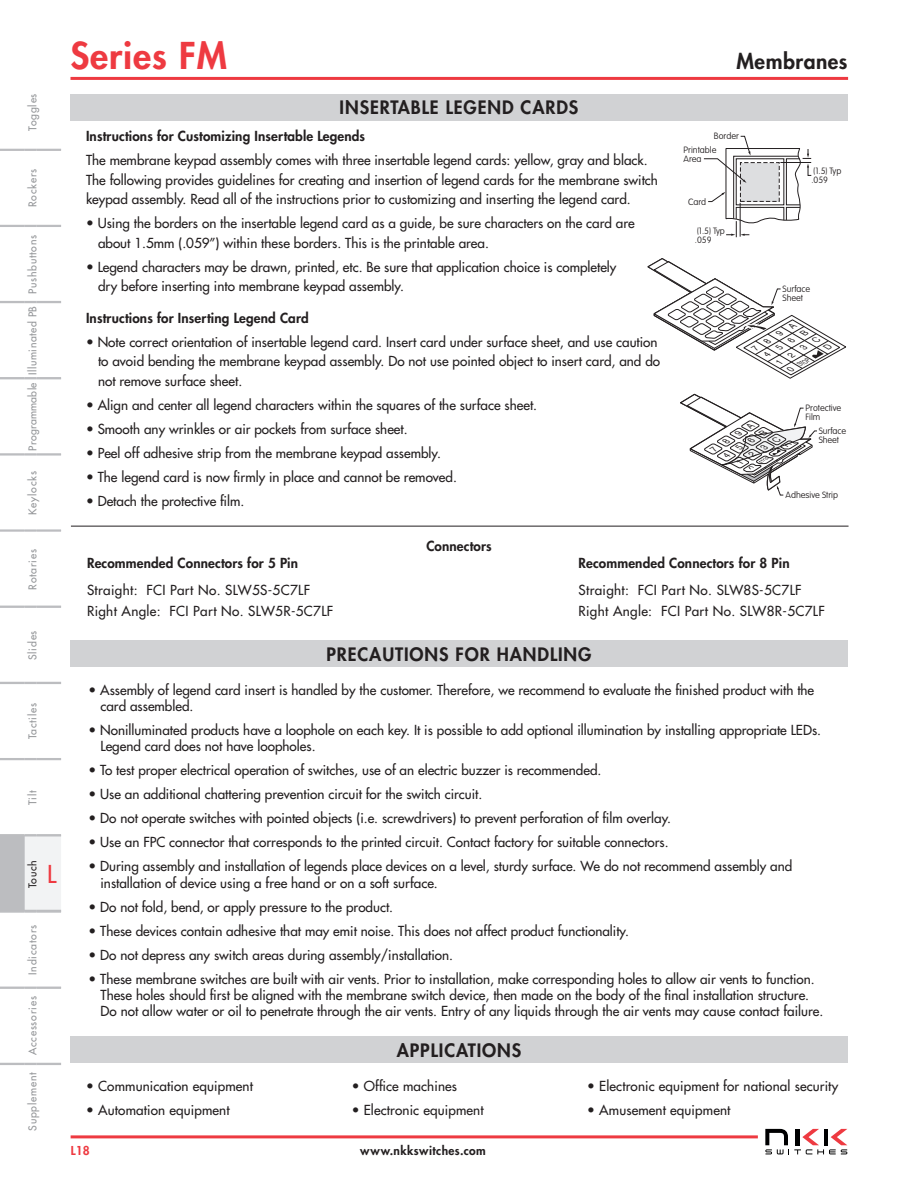
<style>
.page{position:relative;width:918px;height:1188px;background:#fff}
.page>*{position:absolute;margin:0;border:0;box-sizing:border-box;transform-origin:0 0}
.t1{font:800 36px "Futura Std";letter-spacing:.025em;color:#ee3a41}
.t2{font:500 24px "Futura Std";color:#ee3a41}
.t3{font:800 21px "Futura Std";letter-spacing:.025em;color:#231f20}
.t4{font:800 18px "Futura Std";letter-spacing:.05em;color:#231f20}
.t5{font:500 13.5px/19.5px "Futura Std";color:#231f20}
.t6{font:800 13.5px "Futura Std";letter-spacing:.01em;color:#231f20}
.t7{font:500 13.5px/21px "Futura Std";letter-spacing:.025em;color:#231f20}
.t8{font:800 12px "Futura Std";letter-spacing:.035em;color:#231f20}
.t9{font:800 12px "Futura Std";color:#ee3a41}
.t10{font:500 10.5px "Futura Std";letter-spacing:.075em;color:#939598}
.t11{font:500 10.5px "Futura Std";letter-spacing:.05em;color:#939598}
.t12{font:500 10.5px "Futura Std";letter-spacing:.025em;color:#939598}
.t13{font:500 10.5px "Futura Std";letter-spacing:.075em;color:#231f20}
.t14{font:100 9px/9px "VAG Rounded";color:#231f20}
.t15{font:italic 6.6px "Helvetica";color:#231f20;scale:.7 1}
</style>
<div class="page">
<hr style="left:71px;top:77px;width:777px;height:3px;background:#ee3a41">
<svg style="left:765px;top:1129px;width:82px;height:25px"></svg>
<hr style="left:71px;top:1135px;width:687px;height:3px;background:#ee3a41">
<svg style="left:25px;top:987px;width:12px;height:2px"></svg>
<hr style="left:37px;top:987px;width:24px;height:2px;background:#bcbdc0">
<hr style="left:0;top:987px;width:25px;height:2px;background:#bcbdc0">
<svg style="left:0;top:1063px;width:61px;height:2px"></svg>
<hr style="left:37px;top:454px;width:24px;height:2px;background:#bcbdc0">
<hr style="left:37px;top:529px;width:24px;height:2px;background:#bcbdc0">
<hr style="left:0;top:454px;width:25px;height:2px;background:#bcbdc0">
<hr style="left:0;top:529px;width:25px;height:2px;background:#bcbdc0">
<svg style="left:25px;top:529px;width:12px;height:3px"></svg>
<hr style="left:37px;top:530px;width:24px;height:2px;background:#bcbdc0">
<hr style="left:0;top:530px;width:25px;height:2px;background:#bcbdc0">
<svg style="left:0;top:301px;width:61px;height:2px"></svg>
<svg style="left:25px;top:606px;width:12px;height:2px"></svg>
<hr style="left:37px;top:606px;width:24px;height:2px;background:#bcbdc0">
<hr style="left:0;top:606px;width:25px;height:2px;background:#bcbdc0">
<svg style="left:0;top:682px;width:61px;height:2px"></svg>
<svg style="left:25px;top:453px;width:12px;height:3px"></svg>
<hr style="left:37px;top:453px;width:24px;height:2px;background:#bcbdc0">
<svg style="left:0;top:377px;width:61px;height:2px"></svg>
<hr style="left:0;top:453px;width:25px;height:2px;background:#bcbdc0">
<svg style="left:0;top:225px;width:61px;height:2px"></svg>
<svg style="left:0;top:834px;width:61px;height:79px"></svg>
<hr style="left:37px;top:834px;width:24px;height:2px;background:#bcbdc0">
<svg style="left:0;top:758px;width:61px;height:2px"></svg>
<hr style="left:0;top:834px;width:25px;height:2px;background:#bcbdc0">
<svg style="left:0;top:149px;width:61px;height:2px"></svg>
<svg style="left:704px;top:136px;width:108px;height:101px"></svg>
<hr style="left:71px;top:526px;width:778px;height:1px;background:#231f20">
<div style="left:70px;top:94px;width:778px;height:27px;background:#d1d2d4"></div>
<div style="left:70px;top:1036px;width:778px;height:27px;background:#d1d2d4"></div>
<div style="left:70px;top:640px;width:778px;height:27px;background:#d1d2d4"></div>
<svg style="left:680px;top:394px;width:137px;height:101px"></svg>
<svg style="left:647px;top:258px;width:199px;height:121px"></svg>
<p class="t10" style="left:27px;top:131px;width:39px;rotate:-90deg">Toggles</p>
<p class="t10" style="left:27px;top:207px;width:40px;rotate:-90deg">Rockers</p>
<p class="t10" style="left:27px;top:294px;width:61px;rotate:-90deg">Pushbuttons</p>
<p class="t11" style="left:27px;top:375px;width:70px;rotate:-90deg">Illuminated PB</p>
<p class="t12" style="left:27px;top:451px;width:70px;rotate:-90deg">Programmable</p>
<p class="t10" style="left:27px;top:515px;width:45px;rotate:-90deg">Keylocks</p>
<p class="t10" style="left:27px;top:590px;width:42px;rotate:-90deg">Rotaries</p>
<p class="t10" style="left:27px;top:660px;width:31px;rotate:-90deg">Slides</p>
<p class="t10" style="left:27px;top:739px;width:38px;rotate:-90deg">Tactiles</p>
<p class="t10" style="left:27px;top:805px;width:16px;rotate:-90deg">Tilt</p>
<p class="t13" style="left:27px;top:888px;width:30px;rotate:-90deg">Touch</p>
<h2 class="t2" style="left:47px;top:862px;width:11px">L</h2>
<p class="t10" style="left:27px;top:975px;width:51px;rotate:-90deg">Indicators</p>
<p class="t10" style="left:27px;top:1055px;width:60px;rotate:-90deg">Accessories</p>
<p class="t10" style="left:27px;top:1131px;width:60px;rotate:-90deg">Supplement</p>
<h1 class="t1" style="left:70px;top:38px;width:158px">Series FM</h1>
<h3 class="t3" style="left:737px;top:51px;width:113px">Membranes</h3>
<h3 class="t4" style="left:340px;top:99px;width:240px">INSERTABLE LEGEND CARDS</h3>
<p class="t6" style="left:86px;top:130px;width:281px">Instructions for Customizing Insertable Legends</p>
<p class="t5" style="left:86px;top:151px;width:573px">The membrane keypad assembly comes with three insertable legend cards: yellow, gray and black.<br>The following provides guidelines for creating and insertion of legend cards for the membrane switch keypad assembly. Read all of the instructions prior to customizing and inserting the legend card.</p>
<p class="t5" style="left:98px;top:214px;width:538px;text-indent:-12px">• Using the borders on the insertable legend card as a guide, be sure characters on the card are about 1.5mm (.059”) within these borders. This is the printable area.</p>
<p class="t5" style="left:98px;top:258px;width:520px;text-indent:-12px">• Legend characters may be drawn, printed, etc. Be sure that application choice is completely dry before inserting into membrane keypad assembly.</p>
<p class="t6" style="left:86px;top:311px;width:224px">Instructions for Inserting Legend Card</p>
<p class="t5" style="left:98px;top:333px;width:564px;text-indent:-12px">• Note correct orientation of insertable legend card. Insert card under surface sheet, and use caution to avoid bending the membrane keypad assembly. Do not use pointed object to insert card, and do not remove surface sheet.</p>
<p class="t5" style="left:86px;top:396px;width:453px">• Align and center all legend characters within the squares of the surface sheet.</p>
<p class="t5" style="left:86px;top:420px;width:323px">• Smooth any wrinkles or air pockets from surface sheet.</p>
<p class="t5" style="left:86px;top:444px;width:356px">• Peel off adhesive strip from the membrane keypad assembly.</p>
<p class="t5" style="left:86px;top:468px;width:372px">• The legend card is now firmly in place and cannot be removed.</p>
<p class="t5" style="left:86px;top:492px;width:160px">• Detach the protective film.</p>
<p class="t6" style="left:426px;top:540px;width:67px">Connectors</p>
<p class="t14" style="left:714px;top:132px;width:26px">Border</p>
<p class="t14" style="left:684px;top:146px;width:34px">Printable<br>Area</p>
<p class="t14" style="left:688px;top:198px;width:20px">Card</p>
<p class="t14" style="left:695px;top:227px;width:31px">(1.5) Typ .059</p>
<p class="t14" style="left:811px;top:167px;width:31px">(1.5) Typ .059</p>
<p class="t14" style="left:783px;top:285px;width:29px">Surface<br>Sheet</p>
<p class="t15" style="left:798px;top:361px;width:19px;rotate:-30deg">STOP</p>
<p class="t14" style="left:806px;top:404px;width:37px">Protective<br>Film</p>
<p class="t14" style="left:819px;top:427px;width:29px">Surface<br>Sheet</p>
<p class="t14" style="left:786px;top:491px;width:54px">Adhesive Strip</p>
<p class="t6" style="left:87px;top:557px;width:213px">Recommended Connectors for 5 Pin</p>
<p class="t7" style="left:87px;top:581px;width:248px">Straight: FCI Part No. SLW5S-5C7LF<br>Right Angle: FCI Part No. SLW5R-5C7LF</p>
<p class="t6" style="left:579px;top:557px;width:213px">Recommended Connectors for 8 Pin</p>
<p class="t7" style="left:579px;top:581px;width:248px">Straight: FCI Part No. SLW8S-5C7LF<br>Right Angle: FCI Part No. SLW8R-5C7LF</p>
<h3 class="t4" style="left:327px;top:645px;width:267px">PRECAUTIONS FOR HANDLING</h3>
<p class="t5" style="left:101px;top:683px;width:715px;line-height:16.2px;text-indent:-12px">• Assembly of legend card insert is handled by the customer. Therefore, we recommend to evaluate the finished product with the card assembled.</p>
<p class="t5" style="left:101px;top:723px;width:722px;line-height:16.2px;text-indent:-12px">• Nonilluminated products have a loophole on each key. It is possible to add optional illumination by installing appropriate LEDs.<br>Legend card does not have loopholes.</p>
<p class="t5" style="left:89px;top:762px;width:514px">• To test proper electrical operation of switches, use of an electric buzzer is recommended.</p>
<p class="t5" style="left:89px;top:786px;width:395px">• Use an additional chattering prevention circuit for the switch circuit.</p>
<p class="t5" style="left:89px;top:810px;width:584px">• Do not operate switches with pointed objects (i.e. screwdrivers) to prevent perforation of film overlay.</p>
<p class="t5" style="left:89px;top:834px;width:582px">• Use an FPC connector that corresponds to the printed circuit. Contact factory for suitable connectors.</p>
<p class="t5" style="left:101px;top:859px;width:693px;line-height:16.2px;text-indent:-12px">• During assembly and installation of legends place devices on a level, sturdy surface. We do not recommend assembly and installation of device using a free hand or on a soft surface.</p>
<p class="t5" style="left:89px;top:898px;width:306px">• Do not fold, bend, or apply pressure to the product.</p>
<p class="t5" style="left:89px;top:922px;width:542px">• These devices contain adhesive that may emit noise. This does not affect product functionality.</p>
<p class="t5" style="left:89px;top:946px;width:366px">• Do not depress any switch areas during assembly/installation.</p>
<p class="t5" style="left:101px;top:971px;width:724px;line-height:16.2px;text-indent:-12px">• These membrane switches are built with air vents. Prior to installation, make corresponding holes to allow air vents to function.<br>These holes should first be aligned with the membrane switch device, then made on the body of the final installation structure.<br>Do not allow water or oil to penetrate through the air vents. Entry of any liquids through the air vents may cause contact failure.</p>
<h3 class="t4" style="left:397px;top:1041px;width:126px">APPLICATIONS</h3>
<p class="t5" style="left:86px;top:1077px;width:168px">• Communication equipment</p>
<p class="t5" style="left:352px;top:1077px;width:107px">• Office machines</p>
<p class="t5" style="left:587px;top:1077px;width:252px">• Electronic equipment for national security</p>
<p class="t5" style="left:86px;top:1101px;width:145px">• Automation equipment</p>
<p class="t5" style="left:352px;top:1101px;width:133px">• Electronic equipment</p>
<p class="t5" style="left:587px;top:1101px;width:145px">• Amusement equipment</p>
<p class="t9" style="left:71px;top:1144px;width:20px">L18</p>
<p class="t8" style="left:360px;top:1144px;width:127px">www.nkkswitches.com</p>
</div>
